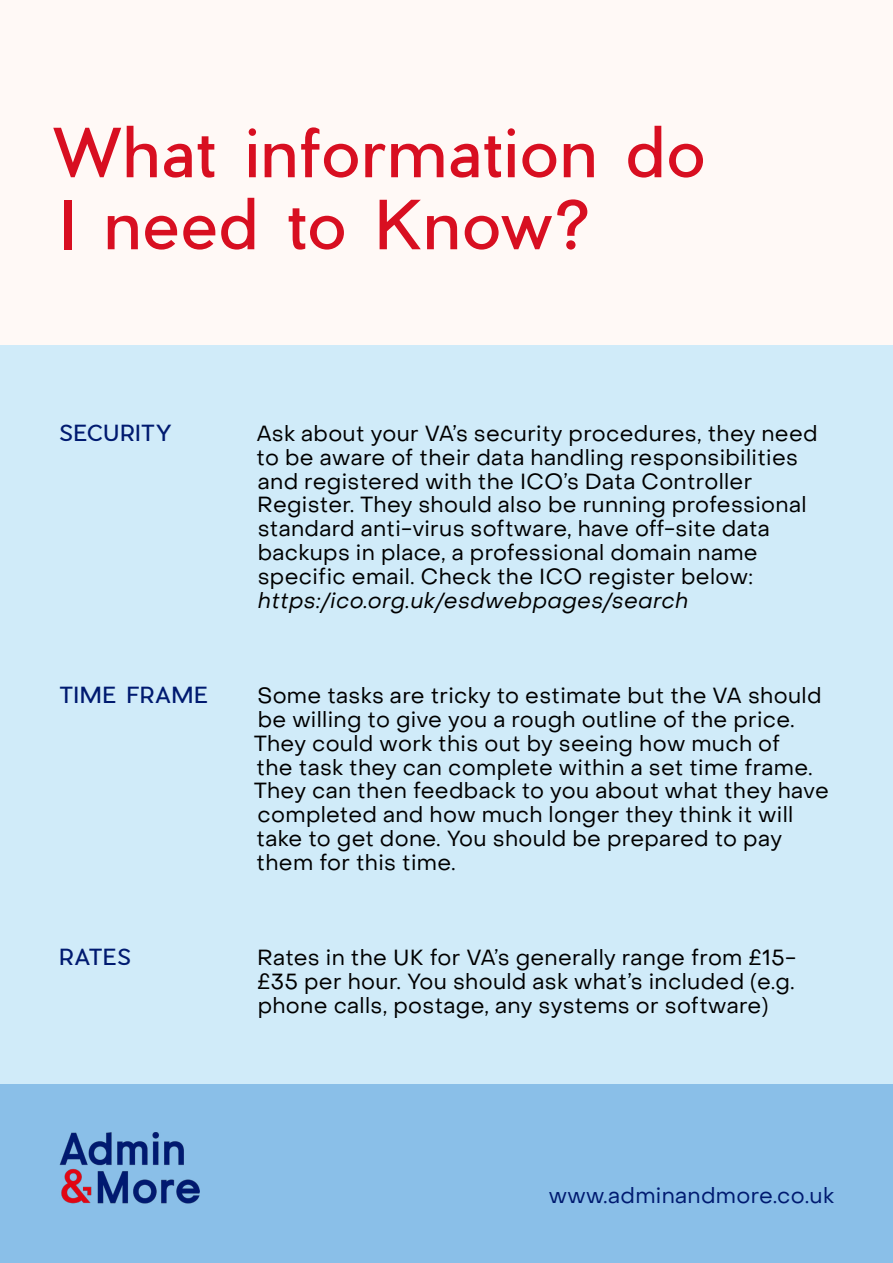
<style>
.page{position:relative;width:893px;height:1263px;background:#fff}
.page>*{position:absolute;margin:0;border:0;box-sizing:border-box;transform-origin:0 0}
.t1{font:66px/72px "Pier Sans";letter-spacing:.025em;color:#d80f21}
.t2{font:21.75px/23.9px "Object Sans";letter-spacing:.015em;color:#000}
.t3{font:italic 21.75px "Object Sans";letter-spacing:.015em;color:#000}
.t4{font:21.75px "Object Sans";letter-spacing:.015em;color:#001a70}
.t5{font:21.75px "Pier Sans";letter-spacing:.05em;color:#001a70}
</style>
<div class="page">
<div style="left:0;top:0;width:893px;height:345px;background:#fff9f6"></div>
<div style="left:0;top:1084px;width:893px;height:179px;background:#8abfe8"></div>
<div style="left:0;top:345px;width:893px;height:739px;background:#d0ebf9"></div>
<img style="left:60px;top:1133px;width:139px;height:70px">
<h1 class="t1" style="left:53px;top:117px;width:654px">What information do<br>I need to Know?</h1>
<p class="t5" style="left:60px;top:419px;width:113px">SECURITY</p>
<p class="t2" style="left:257px;top:421px;width:563px">Ask about your VA’s security procedures, they need to be aware of their data handling responsibilities and registered with the ICO’s Data Controller Register. They should also be running professional standard anti-virus software, have off-site data backups in place, a professional domain name specific email. Check the ICO register below:</p>
<p class="t3" style="left:258px;top:587px;width:432px">https:/ico.org.uk/esdwebpages/search</p>
<p class="t5" style="left:60px;top:681px;width:150px">TIME FRAME</p>
<p class="t2" style="left:254px;top:684px;width:576px">Some tasks are tricky to estimate but the VA should be willing to give you a rough outline of the price.<br>They could work this out by seeing how much of<br>the task they can complete within a set time frame.<br>They can then feedback to you about what they have completed and how much longer they think it will take to get done. You should be prepared to pay them for this time.</p>
<p class="t5" style="left:60px;top:943px;width:73px">RATES</p>
<p class="t2" style="left:257px;top:946px;width:540px;text-align:justify">Rates in the UK for VA’s generally range from £15- £35 per hour. You should ask what’s included (e.g. phone calls, postage, any systems or software)</p>
<p class="t4" style="left:549px;top:1182px;width:287px">www.adminandmore.co.uk</p>
</div>
